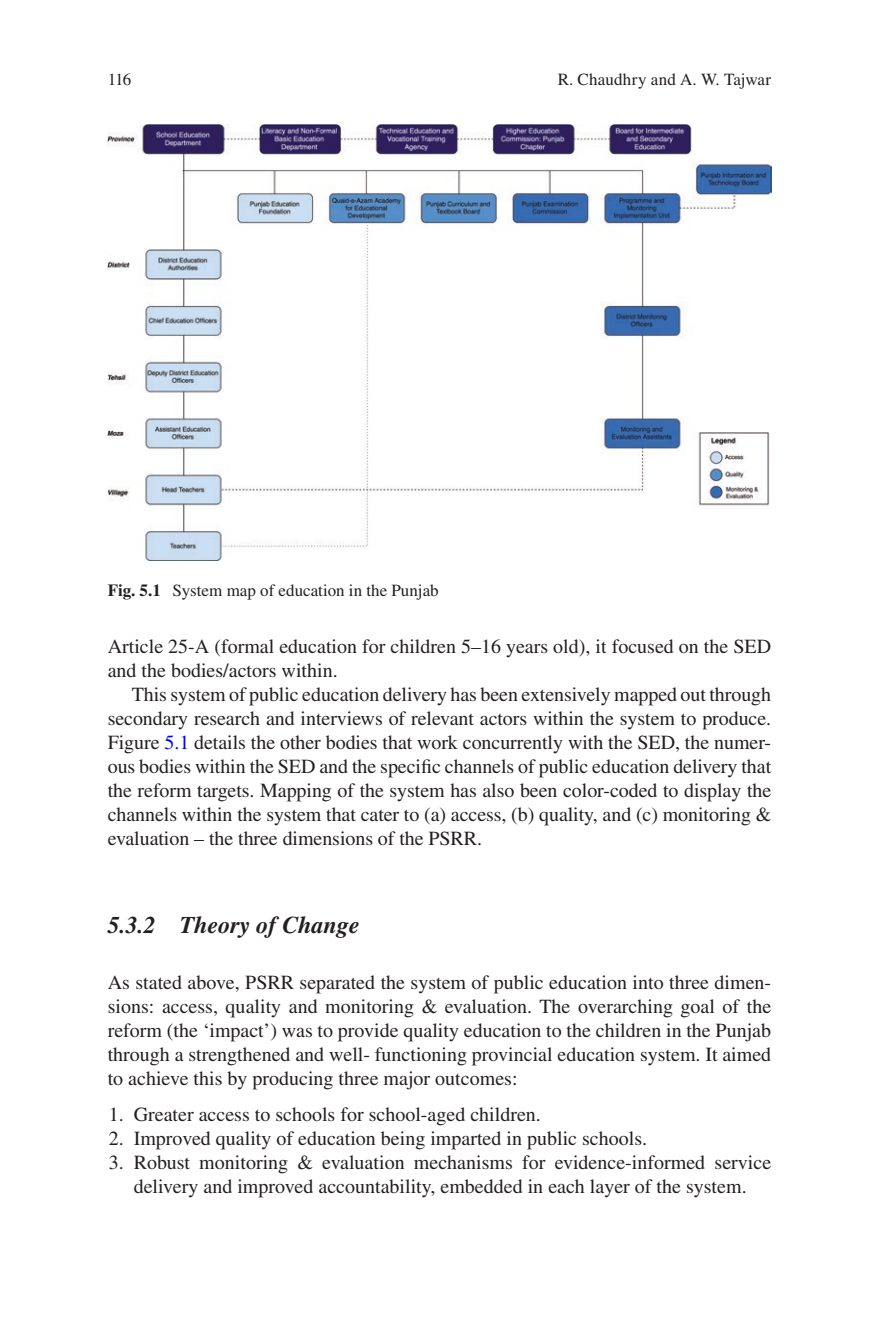
<style>
.page{position:relative;width:879px;height:1333px;background:#fff}
.page>*{position:absolute;margin:0;border:0;box-sizing:border-box;transform-origin:0 0}
.t1{font:italic 700 24px "Times LT Std";color:#231f20}
.t2{font:20px/24px "Times LT Std";color:#231f20;text-align:justify}
.t3{font:17px "Times LT Std";color:#231f20}
.t4{font:17px "Times LT Std Roman 2";letter-spacing:.005em;color:#231f20}
.s1{font-weight:700}
.s2{color:#00f}
</style>
<div class="page">
<img style="left:108px;top:124px;width:663px;height:436px">
<p class="t3" style="left:108px;top:70px;width:25px">116</p>
<p class="t4" style="left:558px;top:70px;width:215px">R. Chaudhry and A. W. Tajwar</p>
<p class="t3" style="left:108px;top:581px;width:332px"><span class="s1">Fig. 5.1</span> System map of education in the Punjab</p>
<p class="t2" style="left:108px;top:634px;width:665px">Article 25-A (formal education for children 5–16 years old), it focused on the SED and the bodies/actors within.</p>
<p class="t2" style="left:108px;top:682px;width:665px;text-indent:24px">This system of public education delivery has been extensively mapped out through secondary research and interviews of relevant actors within the system to produce.<br>Figure <span class="s2">5.1</span> details the other bodies that work concurrently with the SED, the numer&shy;ous bodies within the SED and the specific channels of public education delivery that the reform targets. Mapping of the system has also been color-coded to display the channels within the system that cater to (a) access, (b) quality, and (c) monitoring &amp; evaluation – the three dimensions of the PSRR.</p>
<p class="t1" style="left:108px;top:911px;width:254px">5.3.2 Theory of Change</p>
<p class="t2" style="left:108px;top:970px;width:665px">As stated above, PSRR separated the system of public education into three dimen&shy;sions: access, quality and monitoring &amp; evaluation. The overarching goal of the reform (the ‘impact’) was to provide quality education to the children in the Punjab through a strengthened and well- functioning provincial education system. It aimed to achieve this by producing three major outcomes:</p>
<p class="t2" style="left:109px;top:1102px;width:434px">1. Greater access to schools for school-aged children.</p>
<p class="t2" style="left:109px;top:1126px;width:540px">2. Improved quality of education being imparted in public schools.</p>
<p class="t2" style="left:109px;top:1150px;width:664px;text-align:center">3. Robust monitoring &amp; evaluation mechanisms for evidence-informed service delivery and improved accountability, embedded in each layer of the system.</p>
</div>
